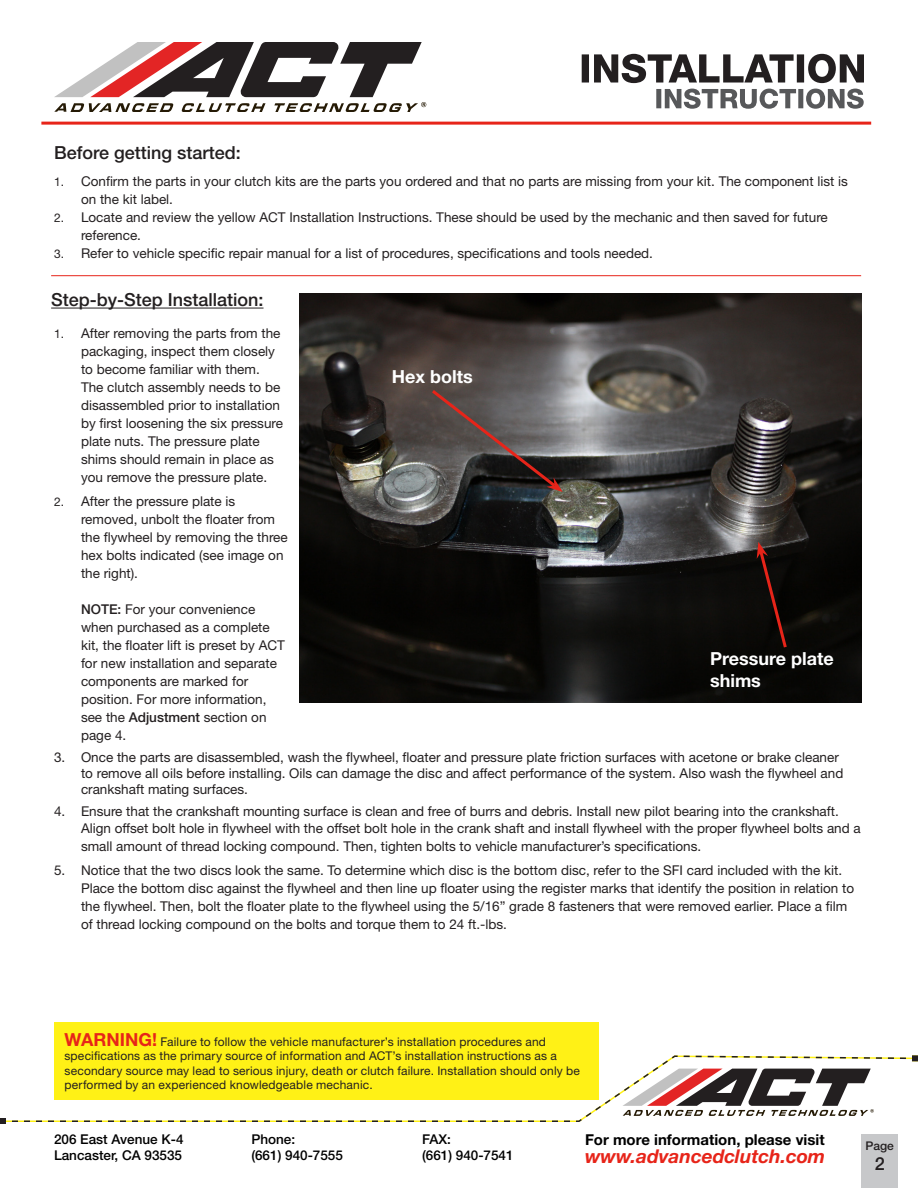
<style>
.page{position:relative;width:918px;height:1188px;background:#fff}
.page>*{position:absolute;margin:0;border:0;box-sizing:border-box;transform-origin:0 0}
.t1{font:italic 700 19.05px "Helvetica Neue LT Std";color:#e72419}
.t2{font:500 18px "Helvetica Neue LT Std";color:#231f20}
.t3{font:700 18px/21.6px "Helvetica Neue LT Std";color:#fff}
.t4{font:700 15px "Helvetica Neue LT Std";color:#000}
.t5{font:13.5px/18px "Helvetica Neue LT Std";color:#231f20}
.t6{font:500 13.5px/16.2px "Helvetica Neue LT Std";color:#000}
.t7{font:12px/14.4px "Helvetica Neue LT Std";letter-spacing:.015em;color:#231f20}
.t8{font:500 12px "Helvetica Neue LT Std";color:#231f20}
.s1{font-size:12px}
.s2{font-weight:500}
.s3{font-weight:700;font-size:18px;color:#e72419}
</style>
<div class="page">
<svg style="left:6px;top:1117px;width:578px;height:5px"></svg>
<svg style="left:0;top:1118px;width:6px;height:6px"></svg>
<hr style="left:41px;top:122px;width:830px;height:3px;background:#e72419">
<svg style="left:54px;top:42px;width:372px;height:70px"></svg>
<svg style="left:584px;top:1055px;width:334px;height:64px"></svg>
<div style="left:54px;top:1022px;width:544px;height:78px;background:#fff116"></div>
<img style="left:300px;top:293px;width:561px;height:410px">
<svg style="left:757px;top:542px;width:32px;height:109px;background:#220d0a"></svg>
<svg style="left:429px;top:387px;width:134px;height:105px;background:#584e4e"></svg>
<hr style="left:51px;top:275px;width:810px;height:1px;background:#e72419">
<svg style="left:656px;top:89px;width:208px;height:20px"></svg>
<svg style="left:582px;top:54px;width:282px;height:29px"></svg>
<div style="left:861px;top:1134px;width:37px;height:54px;background:#c7c8ca"></div>
<hr style="left:51px;top:308px;width:213px;height:1px;background:#231f20">
<p class="t2" style="left:54px;top:142px;width:188px">Before getting started:</p>
<p class="t5" style="left:81px;top:172px;width:768px;text-indent:-27px"><span class="s1">1.</span> Confirm the parts in your clutch kits are the parts you ordered and that no parts are missing from your kit. The component list is on the kit label.</p>
<p class="t5" style="left:81px;top:208px;width:748px;text-indent:-27px"><span class="s1">2.</span> Locate and review the yellow ACT Installation Instructions. These should be used by the mechanic and then saved for future reference.</p>
<p class="t5" style="left:54px;top:244px;width:601px"><span class="s1">3.</span> Refer to vehicle specific repair manual for a list of procedures, specifications and tools needed.</p>
<p class="t2" style="left:51px;top:289px;width:214px">Step-by-Step Installation:</p>
<p class="t5" style="left:81px;top:324px;width:204px;text-indent:-27px"><span class="s1">1.</span> After removing the parts from the packaging, inspect them closely to become familiar with them.<br>The clutch assembly needs to be disassembled prior to installation by first loosening the six pressure plate nuts. The pressure plate shims should remain in place as you remove the pressure plate.</p>
<p class="t5" style="left:81px;top:492px;width:208px;text-indent:-27px"><span class="s1">2.</span> After the pressure plate is removed, unbolt the floater from the flywheel by removing the three hex bolts indicated (see image on the right).</p>
<p class="t5" style="left:81px;top:600px;width:206px"><span class="s2">NOTE:</span> For your convenience when purchased as a complete kit, the floater lift is preset by ACT for new installation and separate components are marked for position. For more information, see the <span class="s2">Adjustment</span> section on page 4.</p>
<p class="t5" style="left:81px;top:749px;width:764px;line-height:16.2px;text-indent:-27px">3. Once the parts are disassembled, wash the flywheel, floater and pressure plate friction surfaces with acetone or brake cleaner to remove all oils before installing. Oils can damage the disc and affect performance of the system. Also wash the flywheel and crankshaft mating surfaces.</p>
<p class="t5" style="left:81px;top:803px;width:781px;line-height:16.2px;text-indent:-27px">4. Ensure that the crankshaft mounting surface is clean and free of burrs and debris. Install new pilot bearing into the crankshaft.<br>Align offset bolt hole in flywheel with the offset bolt hole in the crank shaft and install flywheel with the proper flywheel bolts and a</p>
<p class="t5" style="left:81px;top:837px;width:622px">small amount of thread locking compound. Then, tighten bolts to vehicle manufacturer’s specifications.</p>
<p class="t5" style="left:81px;top:861px;width:775px;text-indent:-27px">5. Notice that the two discs look the same. To determine which disc is the bottom disc, refer to the SFI card included with the kit.<br>Place the bottom disc against the flywheel and then line up floater using the register marks that identify the position in relation to the flywheel. Then, bolt the floater plate to the flywheel using the 5/16” grade 8 fasteners that were removed earlier. Place a film of thread locking compound on the bolts and torque them to 24 ft.-lbs.</p>
<p class="t3" style="left:392px;top:366px;width:82px">Hex bolts</p>
<p class="t3" style="left:710px;top:648px;width:125px">Pressure plate shims</p>
<p class="t7" style="left:64px;top:1034px;width:517px"><span class="s3">WARNING!</span> Failure to follow the vehicle manufacturer’s installation procedures and specifications as the primary source of information and ACT’s installation instructions as a secondary source may lead to serious injury, death or clutch failure. Installation should only be performed by an experienced knowledgeable mechanic.</p>
<p class="t6" style="left:54px;top:1131px;width:131px">206 East Avenue K-4<br>Lancaster, CA 93535</p>
<p class="t6" style="left:422px;top:1131px;width:93px">FAX:<br>(661) 940-7541</p>
<p class="t4" style="left:585px;top:1130px;width:241px">For more information, please visit</p>
<p class="t6" style="left:251px;top:1131px;width:93px">Phone:<br>(661) 940-7555</p>
<h1 class="t1" style="left:585px;top:1144px;width:242px">www.advancedclutch.com</h1>
<p class="t8" style="left:866px;top:1139px;width:30px">Page</p>
<h2 class="t2" style="left:875px;top:1152px;width:12px">2</h2>
</div>
